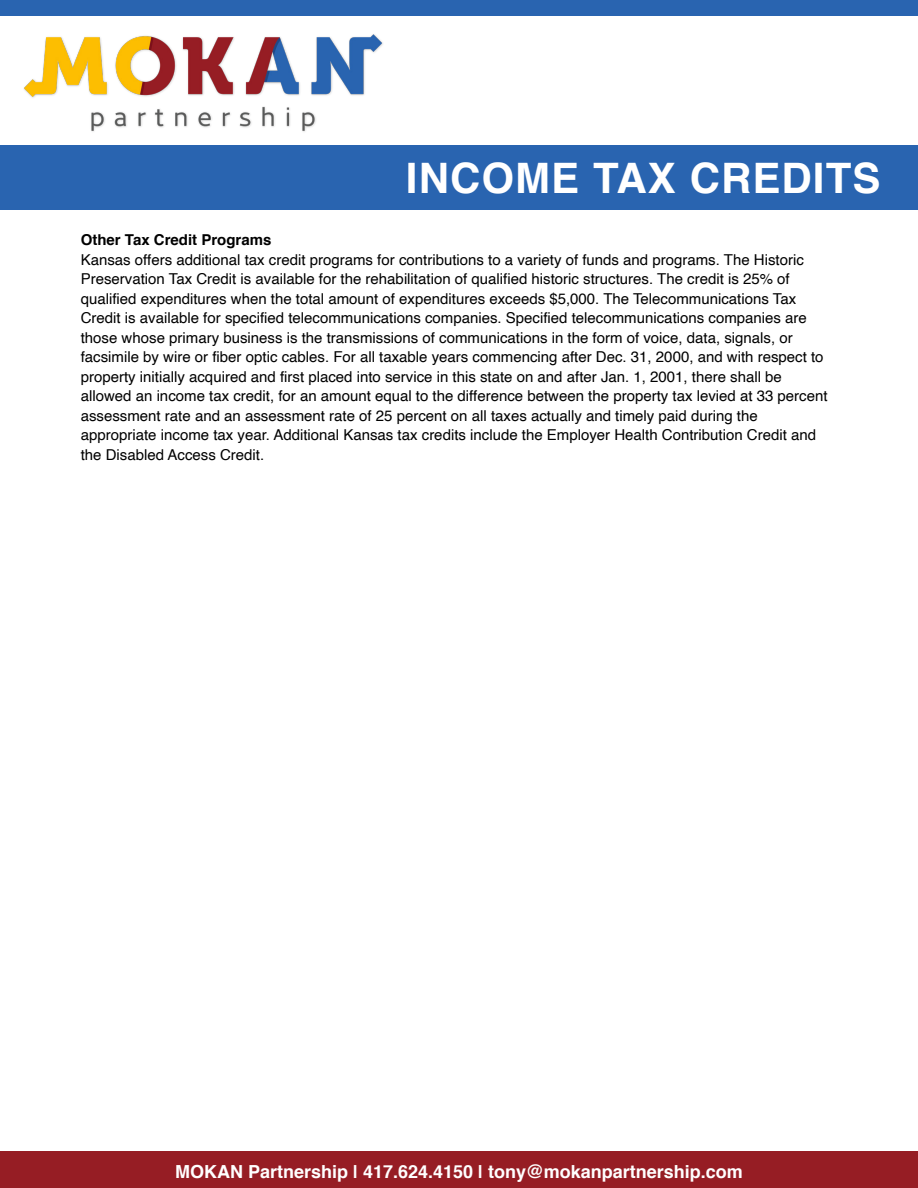
<style>
.page{position:relative;width:918px;height:1188px;background:#fff}
.page>*{position:absolute;margin:0;border:0;box-sizing:border-box;transform-origin:0 0}
.t1{font:700 42px "Helvetica";letter-spacing:.025em;color:#fff}
.t2{font:700 18px "Helvetica";color:#fff}
.t3{font:15px/19.5px "Helvetica";color:#000}
.t4{font:700 15px "Helvetica";color:#000}
</style>
<div class="page">
<div style="left:0;top:1152px;width:918px;height:36px;background:#961d24"></div>
<div style="left:0;top:145px;width:918px;height:64px;background:#2964b0"></div>
<img style="left:24px;top:34px;width:359px;height:98px">
<div style="left:0;top:0;width:918px;height:16px;background:#2964b0"></div>
<h1 class="t1" style="left:406px;top:144px;width:476px">INCOME TAX CREDITS</h1>
<p class="t4" style="left:81px;top:228px;width:192px">Other Tax Credit Programs</p>
<p class="t3" style="left:81px;top:250px;width:748px">Kansas offers additional tax credit programs for contributions to a variety of funds and programs. The Historic Preservation Tax Credit is available for the rehabilitation of qualified historic structures. The credit is 25% of qualified expenditures when the total amount of expenditures exceeds $5,000. The Telecommunications Tax Credit is available for specified telecommunications companies. Specified telecommunications companies are those whose primary business is the transmissions of communications in the form of voice, data, signals, or facsimile by wire or fiber optic cables. For all taxable years commencing after Dec. 31, 2000, and with respect to property initially acquired and first placed into service in this state on and after Jan. 1, 2001, there shall be allowed an income tax credit, for an amount equal to the difference between the property tax levied at 33 percent assessment rate and an assessment rate of 25 percent on all taxes actually and timely paid during the appropriate income tax year. Additional Kansas tax credits include the Employer Health Contribution Credit and the Disabled Access Credit.</p>
<p class="t2" style="left:175px;top:1157px;width:569px">MOKAN Partnership | 417.624.4150 | tony@mokanpartnership.com</p>
</div>
